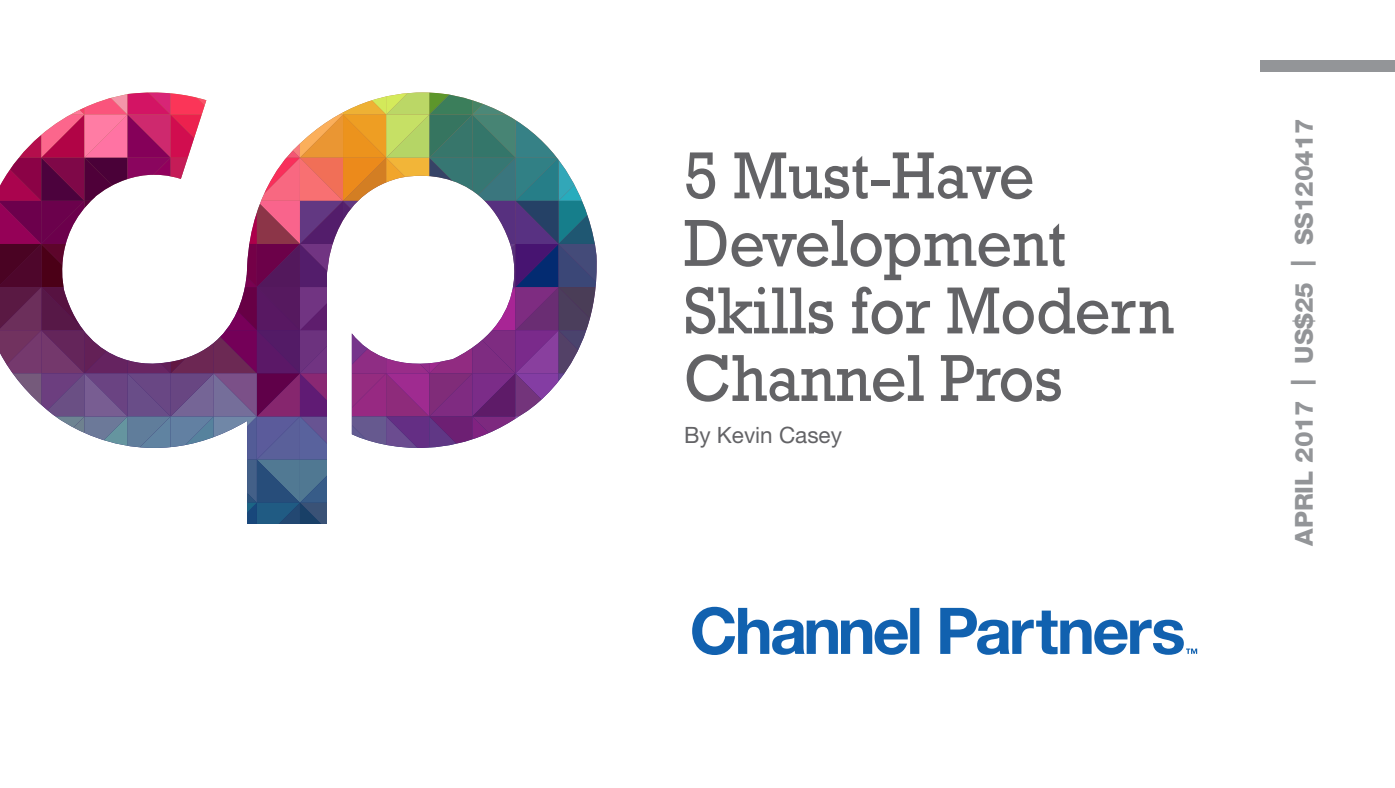
<style>
.page{position:relative;width:1395px;height:788px;background:#fff}
.page>*{position:absolute;margin:0;border:0;box-sizing:border-box;transform-origin:0 0}
._1_Head{font:67.5px/67.5px "Rockwell Std";letter-spacing:-.005em;color:#636366;scale:.93 1}
.t1{font:800 24.75px "Helvetica Neue LT Std";color:#939598}
._3_Body{font:22.5px "Helvetica Neue LT Std";color:#636366}
</style>
<div class="page">
<div style="left:1260px;top:61px;width:135px;height:11px;background:#939598"></div>
<svg style="left:0;top:92px;width:597px;height:432px"></svg>
<svg style="left:692px;top:606px;width:505px;height:49px"></svg>
<p class="_1_Head" style="left:684px;top:141px;width:528px">5 Must-Have<br>Development<br>Skills for Modern<br>Channel Pros</p>
<p class="_3_Body" style="left:684px;top:421px;width:159px">By Kevin Casey</p>
<p class="t1" style="left:1289px;top:545px;width:428px;rotate:-90deg">APRIL 2017 | US$25 | SS120417</p>
</div>
